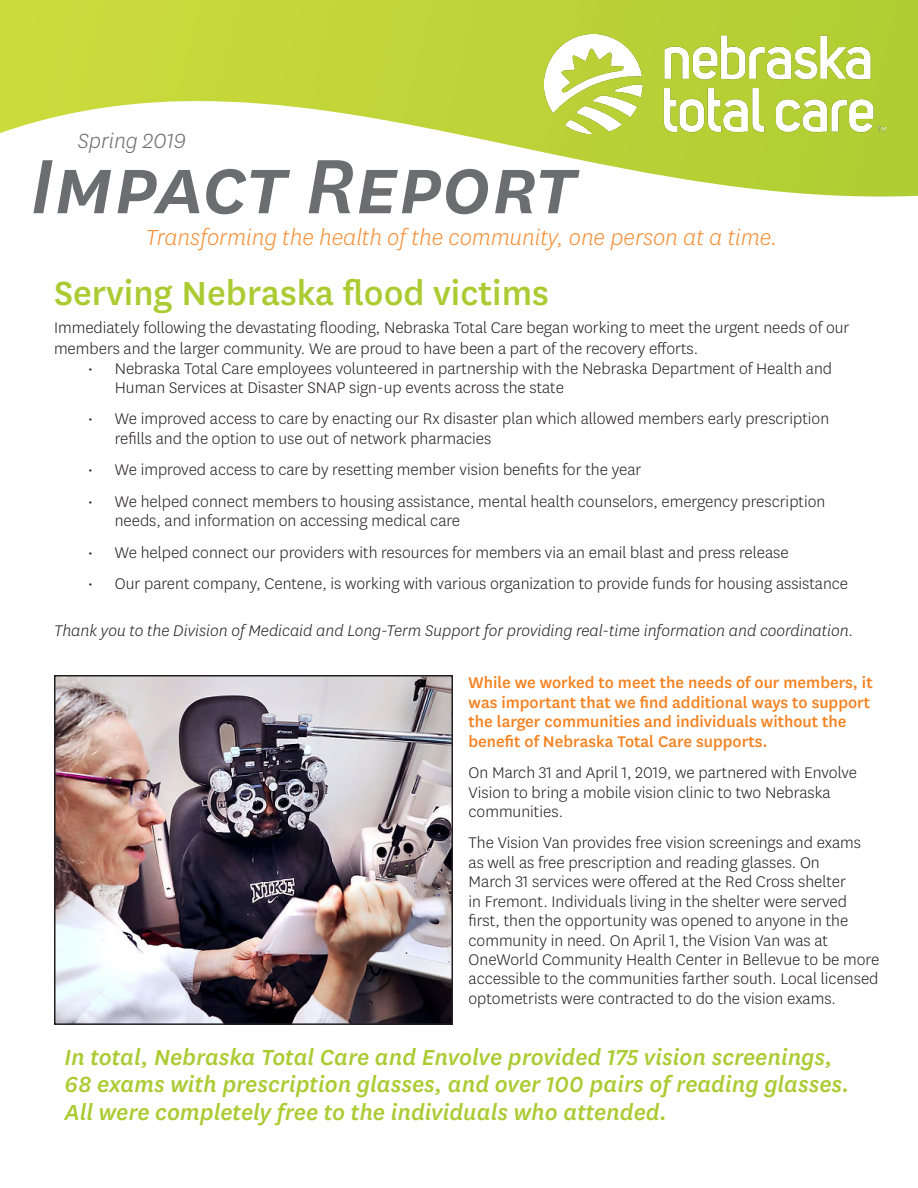
<style>
.page{position:relative;width:918px;height:1188px;background:#fff}
.page>*{position:absolute;margin:0;border:0;box-sizing:border-box;transform-origin:0 0}
.t1{font:italic 500 90px "Centene Sans";letter-spacing:-.01em;color:#6c6d70}
.t2{font:500 39px "Centene Sans";color:#accb33}
.t3{font:italic 500 25.5px/27.5px "Centene Sans";color:#accb33}
.t4{font:italic 300 25.5px "Centene Sans";color:#f68e34}
.t5{font:italic 300 24px "Centene Sans";color:#6c6d70}
.t6{font:300 18px/19.4px "Centene Sans";color:#231f20}
.t7{font:500 18px/19.4px "Centene Sans";color:#f58220}
.t8{font:italic 300 18px "Centene Sans";color:#231f20}
</style>
<div class="page">
<svg style="left:0;top:0;width:918px;height:197px"></svg>
<img style="left:544px;top:35px;width:342px;height:99px">
<img style="left:57px;top:678px;width:393px;height:344px">
<div style="left:54px;top:675px;width:399px;height:350px;border:2px solid #231f20"></div>
<p class="t5" style="left:78px;top:126px;width:110px">Spring 2019</p>
<p class="t1" style="left:30px;top:127px;width:548px">Impact Report</p>
<p class="t4" style="left:146px;top:221px;width:633px">Transforming the health of the community, one person at a time.</p>
<p class="t2" style="left:54px;top:267px;width:496px">Serving Nebraska flood victims</p>
<p class="t6" style="left:54px;top:316px;width:797px;line-height:21.6px">Immediately following the devastating flooding, Nebraska Total Care began working to meet the urgent needs of our members and the larger community. We are proud to have been a part of the recovery efforts.</p>
<p class="t6" style="left:115px;top:358px;width:719px;text-indent:-27px">• Nebraska Total Care employees volunteered in partnership with the Nebraska Department of Health and<br>Human Services at Disaster SNAP sign-up events across the state</p>
<p class="t6" style="left:115px;top:409px;width:716px;text-indent:-27px">• We improved access to care by enacting our Rx disaster plan which allowed members early prescription refills and the option to use out of network pharmacies</p>
<p class="t6" style="left:88px;top:460px;width:555px">• We improved access to care by resetting member vision benefits for the year</p>
<p class="t6" style="left:115px;top:491px;width:712px;text-indent:-27px">• We helped connect members to housing assistance, mental health counselors, emergency prescription needs, and information on accessing medical care</p>
<p class="t6" style="left:88px;top:542px;width:702px">• We helped connect our providers with resources for members via an email blast and press release</p>
<p class="t6" style="left:88px;top:573px;width:762px">• Our parent company, Centene, is working with various organization to provide funds for housing assistance</p>
<p class="t8" style="left:54px;top:620px;width:801px">Thank you to the Division of Medicaid and Long-Term Support for providing real-time information and coordination.</p>
<p class="t7" style="left:469px;top:672px;width:406px">While we worked to meet the needs of our members, it was important that we find additional ways to support the larger communities and individuals without the benefit of Nebraska Total Care supports.</p>
<p class="t6" style="left:469px;top:762px;width:390px">On March 31 and April 1, 2019, we partnered with Envolve<br>Vision to bring a mobile vision clinic to two Nebraska communities.</p>
<p class="t6" style="left:469px;top:833px;width:412px">The Vision Van provides free vision screenings and exams as well as free prescription and reading glasses. On<br>March 31 services were offered at the Red Cross shelter<br>in Fremont. Individuals living in the shelter were served first, then the opportunity was opened to anyone in the community in need. On April 1, the Vision Van was at OneWorld Community Health Center in Bellevue to be more accessible to the communities farther south. Local licensed optometrists were contracted to do the vision exams.</p>
<p class="t3" style="left:65px;top:1042px;width:787px">In total, Nebraska Total Care and Envolve provided 175 vision screenings,<br>68 exams with prescription glasses, and over 100 pairs of reading glasses.<br>All were completely free to the individuals who attended.</p>
</div>
